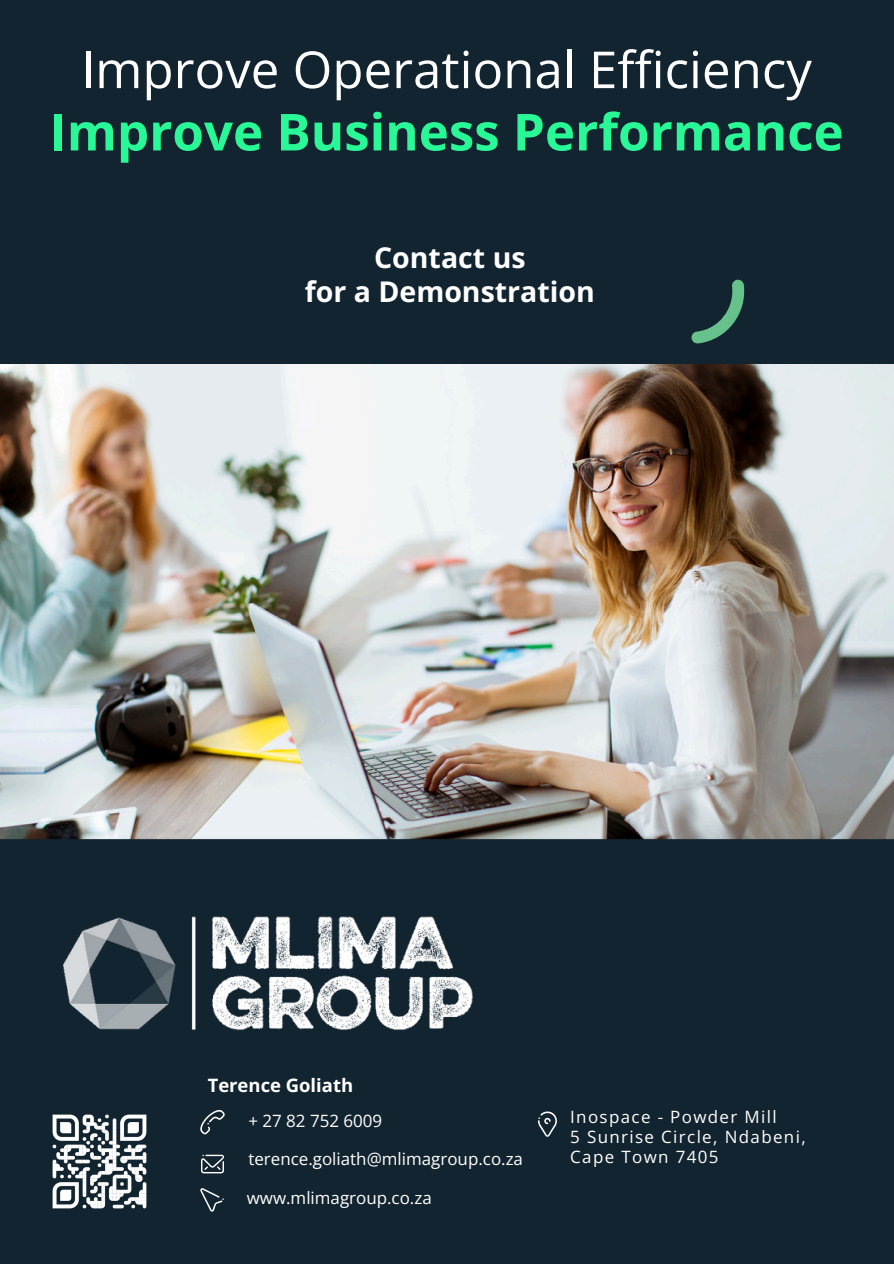
<style>
.page{position:relative;width:894px;height:1264px;background:#fff}
.page>*{position:absolute;margin:0;border:0;box-sizing:border-box;transform-origin:0 0}
.t1{font:51px "Open Sans";color:#fff}
.t2{font:700 51px "Open Sans";color:#29f897}
.t3{font:700 28.5px/33.8px "Open Sans";color:#fff;text-align:center}
.t4{font:700 18.45px "Open Sans";color:#fff}
.t5{font:16.95px "Open Sans";color:#fff}
.t6{font:16.95px/20.2px "Open Sans";letter-spacing:.08em;color:#fff}
</style>
<div class="page">
<div style="left:0;top:0;width:893px;height:1263px;background:#122430"></div>
<img style="left:0;top:364px;width:893px;height:476px">
<img style="left:52px;top:1114px;width:95px;height:95px">
<svg style="left:200px;top:1110px;width:24px;height:24px"></svg>
<svg style="left:201px;top:1154px;width:23px;height:19px"></svg>
<svg style="left:200px;top:1188px;width:24px;height:23px"></svg>
<svg style="left:538px;top:1111px;width:19px;height:25px"></svg>
<img style="left:63px;top:916px;width:410px;height:114px">
<svg style="left:691px;top:279px;width:53px;height:64px"></svg>
<p class="t1" style="left:81px;top:34px;width:732px">Improve Operational Efficiency</p>
<p class="t2" style="left:50px;top:96px;width:795px">Improve Business Performance</p>
<p class="t3" style="left:304px;top:240px;width:292px">Contact us<br>for a Demonstration</p>
<p class="t4" style="left:207px;top:1072px;width:147px">Terence Goliath</p>
<p class="t5" style="left:248px;top:1108px;width:135px">+ 27 82 752 6009</p>
<p class="t5" style="left:248px;top:1146px;width:276px">terence.goliath@mlimagroup.co.za</p>
<h4 class="t5" style="left:247px;top:1186px;width:186px">www.mlimagroup.co.za</h4>
<p class="t6" style="left:570px;top:1105px;width:237px">Inospace - Powder Mill<br>5 Sunrise Circle, Ndabeni,<br>Cape Town 7405</p>
</div>
